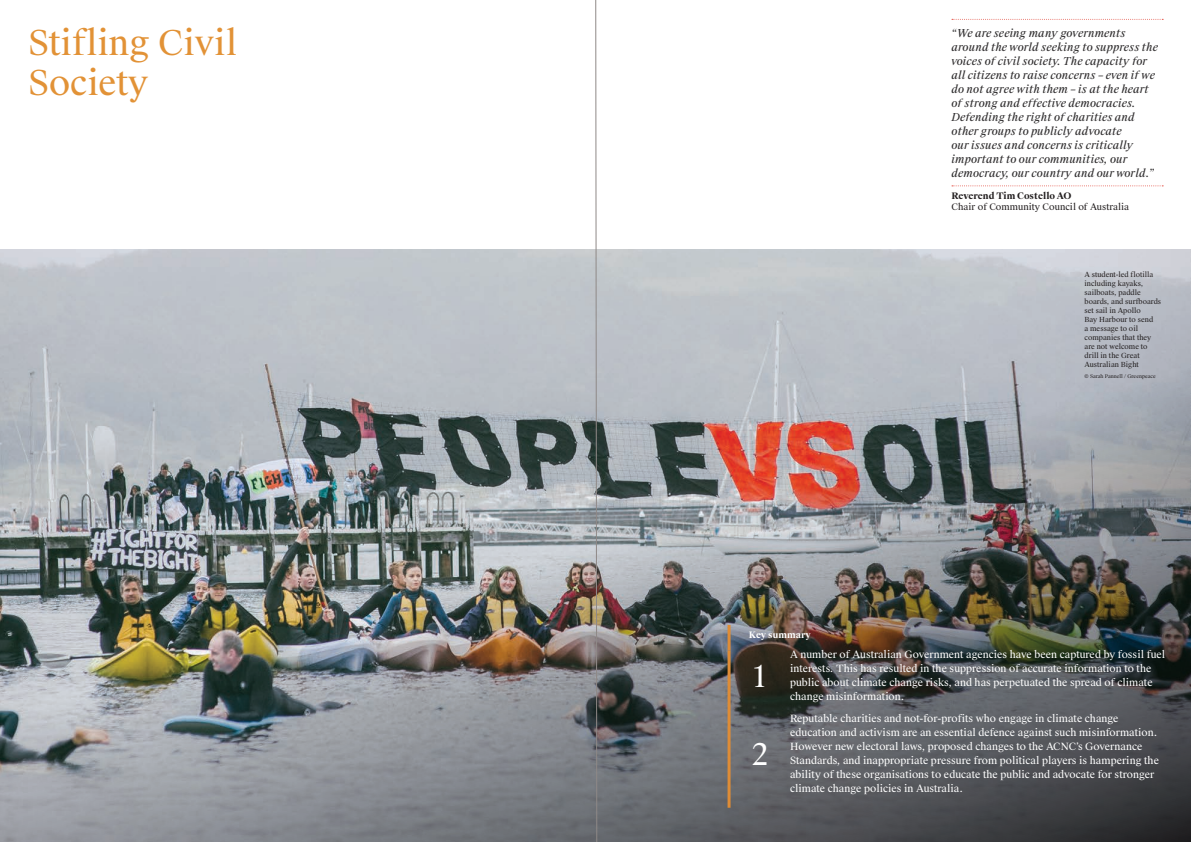
<style>
.page{position:relative;width:1191px;height:842px;background:#fff}
.page>*{position:absolute;margin:0;border:0;box-sizing:border-box;transform-origin:0 0}
.t1{font:34px/40.8px "Suisse Works";color:#e29236}
.t2{font:30px "Suisse Works";color:#fff}
.t3{font:italic 11px/14px "Suisse Works";color:#312f30}
.t4{font:10px/14px "Suisse Works";color:#fff}
.t5{font:9px "Suisse Works";color:#231f20}
.t6{font:700 9px "Suisse Works";color:#231f20}
.t7{font:700 9px "Suisse Works";color:#fff}
.t8{font:7px/9px "Suisse Works";color:#231f20}
.t9{font:5px "Suisse Works";color:#231f20}
</style>
<div class="page">
<svg style="left:952px;top:19px;width:211px;height:1px"></svg>
<svg style="left:952px;top:185px;width:211px;height:1px"></svg>
<img style="left:0;top:349px;width:1191px;height:493px">
<hr style="left:727px;top:625px;width:3px;height:25px;background:#de8c36">
<hr style="left:727px;top:650px;width:3px;height:158px;background:#de8c36">
<svg style="left:595px;top:0;width:2px;height:842px;background:#9d9b9a"></svg>
<h1 class="t1" style="left:28px;top:23px;width:210px">Stifling Civil<br>Society</h1>
<p class="t3" style="left:951px;top:26px;width:208px">“We are seeing many governments around the world seeking to suppress the voices of civil society. The capacity for all citizens to raise concerns – even if we do not agree with them – is at the heart of strong and effective democracies.<br>Defending the right of charities and other groups to publicly advocate<br>our issues and concerns is critically important to our communities, our democracy, our country and our world.”</p>
<p class="t6" style="left:951px;top:190px;width:122px">Reverend Tim Costello AO</p>
<p class="t5" style="left:951px;top:201px;width:179px">Chair of Community Council of Australia</p>
<p class="t8" style="left:1084px;top:270px;width:78px">A student-led flotilla including kayaks, sailboats, paddle boards, and surfboards set sail in Apollo<br>Bay Harbour to send<br>a message to oil companies that they are not welcome to drill in the Great<br>Australian Bight</p>
<p class="t9" style="left:1084px;top:373px;width:73px">© Sarah Pannell / Greenpeace</p>
<p class="t7" style="left:749px;top:629px;width:63px">Key summary</p>
<h2 class="t2" style="left:753px;top:658px;width:15px">1</h2>
<p class="t4" style="left:790px;top:648px;width:377px">A number of Australian Government agencies have been captured by fossil fuel interests. This has resulted in the suppression of accurate information to the public about climate change risks, and has perpetuated the spread of climate change misinformation.</p>
<h2 class="t2" style="left:753px;top:736px;width:17px">2</h2>
<p class="t4" style="left:790px;top:712px;width:370px">Reputable charities and not-for-profits who engage in climate change education and activism are an essential defence against such misinformation.<br>However new electoral laws, proposed changes to the ACNC’s Governance Standards, and inappropriate pressure from political players is hampering the ability of these organisations to educate the public and advocate for stronger climate change policies in Australia.</p>
</div>
